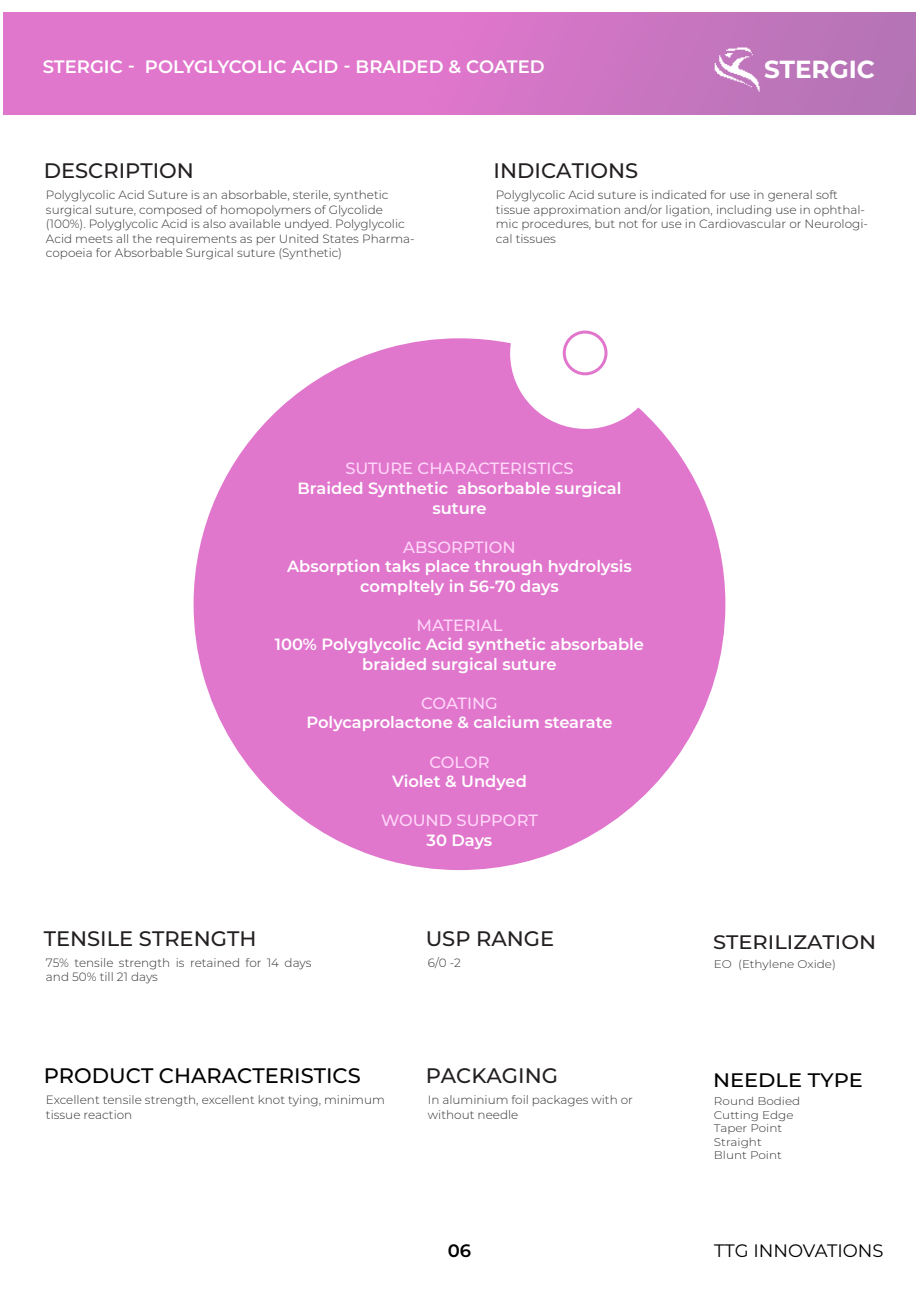
<style>
.page{position:relative;width:919px;height:1289px;background:#fff}
.page>*{position:absolute;margin:0;border:0;box-sizing:border-box;transform-origin:0 0}
.t1{font:700 24.75px "Montserrat";color:#fff}
.t2{font:500 21px "Montserrat";color:#231f20}
.t3{font:500 21px "Montserrat";color:#000}
.t4{font:500 19.5px "Montserrat";color:#231f20;scale:1.07 1}
.t5{font:500 19.5px "Montserrat";color:#000;scale:1.07 1}
.t6{font:600 18px "Montserrat";color:#fff}
.t7{font:18px "Montserrat";color:#000}
.t8{font:600 18px "Montserrat";color:#000}
.t9{font:600 16.2px/19.5px "Montserrat";color:#fff;text-align:center}
.t10{font:500 16.2px "Montserrat";color:#ffd7f9}
.t11{font:300 12px/14.4px "Montserrat";color:#333}
.t12{font:300 11.1px/13.4px "Montserrat";color:#333;scale:1.07 1}
</style>
<div class="page">
<div style="left:4px;top:13px;width:911px;height:102px;background:linear-gradient(to right,#ed76d3,#bb74b8)"></div>
<svg style="left:193px;top:338px;width:532px;height:532px;fill:#e176cd"></svg>
<div style="left:562px;top:330px;width:45px;height:45px;border:3px solid #e176cd;border-radius:50%"></div>
<img style="left:708px;top:42px;width:54px;height:54px">
<h3 class="t6" style="left:43px;top:58px;width:503px">STERGIC - POLYGLYCOLIC ACID - BRAIDED &amp; COATED</h3>
<h2 class="t2" style="left:44px;top:160px;width:152px">DESCRIPTION</h2>
<h2 class="t2" style="left:493px;top:160px;width:146px">INDICATIONS</h2>
<h1 class="t1" style="left:764px;top:55px;width:112px">STERGIC</h1>
<p class="t11" style="left:46px;top:188px;width:370px">Polyglycolic Acid Suture is an absorbable, sterile, synthetic surgical suture, composed of homopolymers of Glycolide (100%). Polyglycolic Acid is also available undyed. Polyglycolic Acid meets all the requirements as per United States Pharma&shy;copoeia for Absorbable Surgical suture (Synthetic)</p>
<p class="t11" style="left:496px;top:188px;width:373px">Polyglycolic Acid suture is indicated for use in general soft tissue approximation and/or ligation, including use in ophthal&shy;mic procedures, but not for use in Cardiovascular or Neurologi&shy;cal tissues</p>
<h3 class="t10" style="left:345px;top:461px;width:229px">SUTURE CHARACTERISTICS</h3>
<h3 class="t9" style="left:297px;top:479px;width:325px">Braided Synthetic absorbable surgical suture</h3>
<h3 class="t10" style="left:403px;top:539px;width:114px">ABSORPTION</h3>
<h3 class="t9" style="left:287px;top:557px;width:346px">Absorption taks place through hydrolysis compltely in 56-70 days</h3>
<h3 class="t10" style="left:416px;top:617px;width:87px">MATERIAL</h3>
<h3 class="t9" style="left:275px;top:635px;width:371px">100% Polyglycolic Acid synthetic absorbable braided surgical suture</h3>
<h3 class="t10" style="left:421px;top:695px;width:78px">COATING</h3>
<h3 class="t9" style="left:306px;top:713px;width:307px">Polycaprolactone &amp; calcium stearate</h3>
<h3 class="t10" style="left:429px;top:754px;width:62px">COLOR</h3>
<h3 class="t9" style="left:392px;top:772px;width:136px">Violet &amp; Undyed</h3>
<h3 class="t10" style="left:381px;top:812px;width:158px">WOUND SUPPORT</h3>
<h3 class="t9" style="left:426px;top:830px;width:67px">30 Days</h3>
<h2 class="t2" style="left:44px;top:927px;width:214px">TENSILE STRENGTH</h2>
<p class="t11" style="left:46px;top:955px;width:267px">75% tensile strength is retained for 14 days and 50% till 21 days</p>
<h2 class="t2" style="left:425px;top:927px;width:130px">USP RANGE</h2>
<p class="t11" style="left:428px;top:955px;width:35px">6/0 -2</p>
<h3 class="t4" style="left:713px;top:932px;width:154px">STERILIZATION</h3>
<p class="t12" style="left:713px;top:957px;width:116px">EO (Ethylene Oxide)</p>
<h2 class="t2" style="left:425px;top:1065px;width:134px">PACKAGING</h2>
<h2 class="t3" style="left:44px;top:1065px;width:318px">PRODUCT CHARACTERISTICS</h2>
<h3 class="t5" style="left:713px;top:1070px;width:142px">NEEDLE TYPE</h3>
<p class="t11" style="left:46px;top:1093px;width:340px">Excellent tensile strength, excellent knot tying, minimum tissue reaction</p>
<p class="t11" style="left:428px;top:1093px;width:206px">In aluminium foil packages with or without needle</p>
<p class="t12" style="left:713px;top:1095px;width:82px">Round Bodied<br>Cutting Edge<br>Taper Point<br>Straight<br>Blunt Point</p>
<h3 class="t8" style="left:447px;top:1241px;width:25px">06</h3>
<h3 class="t7" style="left:714px;top:1241px;width:171px">TTG INNOVATIONS</h3>
</div>
